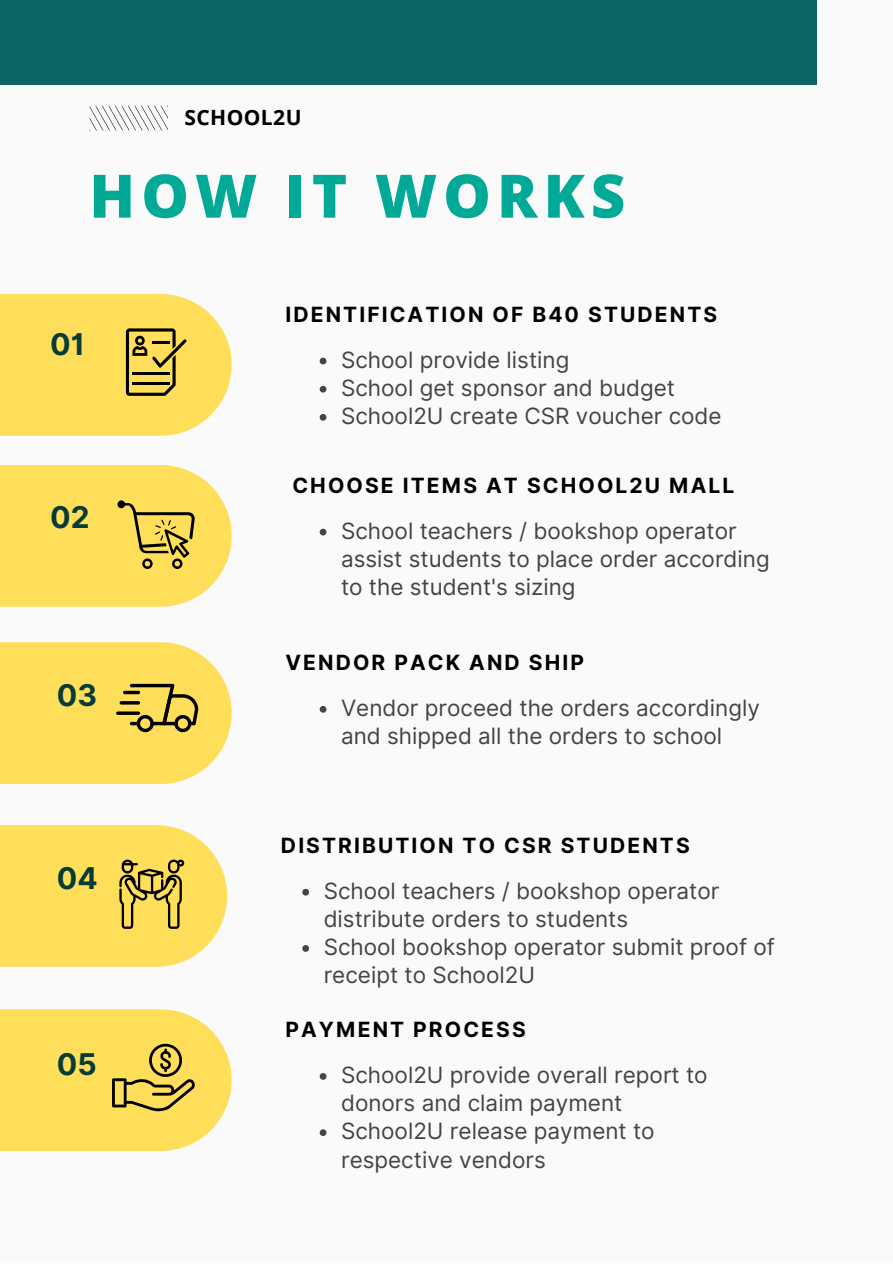
<style>
.page{position:relative;width:893px;height:1264px;background:#fff}
.page>*{position:absolute;margin:0;border:0;box-sizing:border-box;transform-origin:0 0}
.t1{font:800 60px "Open Sans";letter-spacing:.1em;color:#01a997}
.t2{font:700 30px "Inter";color:#063b39}
.t3{font:22.5px/28px "Inter";color:#444}
.t4{font:700 21px "Inter";letter-spacing:.1em;color:#000}
.t5{font:700 21px "Open Sans";letter-spacing:.02em;color:#000}
</style>
<div class="page">
<div style="left:0;top:0;width:892px;height:1262px;background:#fafafa"></div>
<svg style="left:0;top:642px;width:231px;height:142px;background:#f6d860"></svg>
<div style="left:0;top:0;width:816px;height:85px;background:#0b6663"></div>
<svg style="left:90px;top:106px;width:78px;height:24px"></svg>
<svg style="left:0;top:294px;width:231px;height:142px;background:#f4d760"></svg>
<svg style="left:0;top:825px;width:227px;height:142px;background:#f5d760"></svg>
<svg style="left:0;top:1009px;width:231px;height:142px;background:#f6d860"></svg>
<svg style="left:0;top:465px;width:231px;height:142px;background:#f7d961"></svg>
<svg style="left:320px;top:358px;width:6px;height:6px"></svg>
<svg style="left:320px;top:386px;width:6px;height:6px"></svg>
<svg style="left:320px;top:414px;width:6px;height:6px"></svg>
<svg style="left:320px;top:706px;width:6px;height:6px"></svg>
<svg style="left:320px;top:1073px;width:6px;height:6px"></svg>
<svg style="left:320px;top:1129px;width:6px;height:6px"></svg>
<svg style="left:320px;top:528px;width:6px;height:7px"></svg>
<svg style="left:302px;top:888px;width:7px;height:7px"></svg>
<svg style="left:302px;top:945px;width:7px;height:6px"></svg>
<p class="t5" style="left:184px;top:102px;width:119px">SCHOOL2U</p>
<h1 class="t1" style="left:89px;top:153px;width:537px">HOW IT WORKS</h1>
<h2 class="t2" style="left:50px;top:326px;width:36px">01</h2>
<h2 class="t2" style="left:50px;top:499px;width:41px">02</h2>
<h2 class="t2" style="left:57px;top:677px;width:42px">03</h2>
<h2 class="t2" style="left:57px;top:859px;width:42px">04</h2>
<h2 class="t2" style="left:57px;top:1045px;width:41px">05</h2>
<p class="t4" style="left:285px;top:301px;width:433px">IDENTIFICATION OF B40 STUDENTS</p>
<p class="t3" style="left:341px;top:345px;width:382px">School provide listing<br>School get sponsor and budget<br>School2U create CSR voucher code</p>
<p class="t4" style="left:292px;top:472px;width:443px">CHOOSE ITEMS AT SCHOOL2U MALL</p>
<p class="t3" style="left:341px;top:516px;width:430px">School teachers / bookshop operator assist students to place order according to the student's sizing</p>
<p class="t4" style="left:285px;top:649px;width:300px">VENDOR PACK AND SHIP</p>
<p class="t3" style="left:341px;top:694px;width:420px">Vendor proceed the orders accordingly and shipped all the orders to school</p>
<p class="t4" style="left:281px;top:832px;width:410px">DISTRIBUTION TO CSR STUDENTS</p>
<p class="t3" style="left:323px;top:876px;width:453px">School teachers / bookshop operator distribute orders to students<br>School bookshop operator submit proof of receipt to School2U</p>
<p class="t4" style="left:285px;top:1016px;width:242px">PAYMENT PROCESS</p>
<p class="t3" style="left:341px;top:1060px;width:368px">School2U provide overall report to donors and claim payment<br>School2U release payment to respective vendors</p>
</div>
